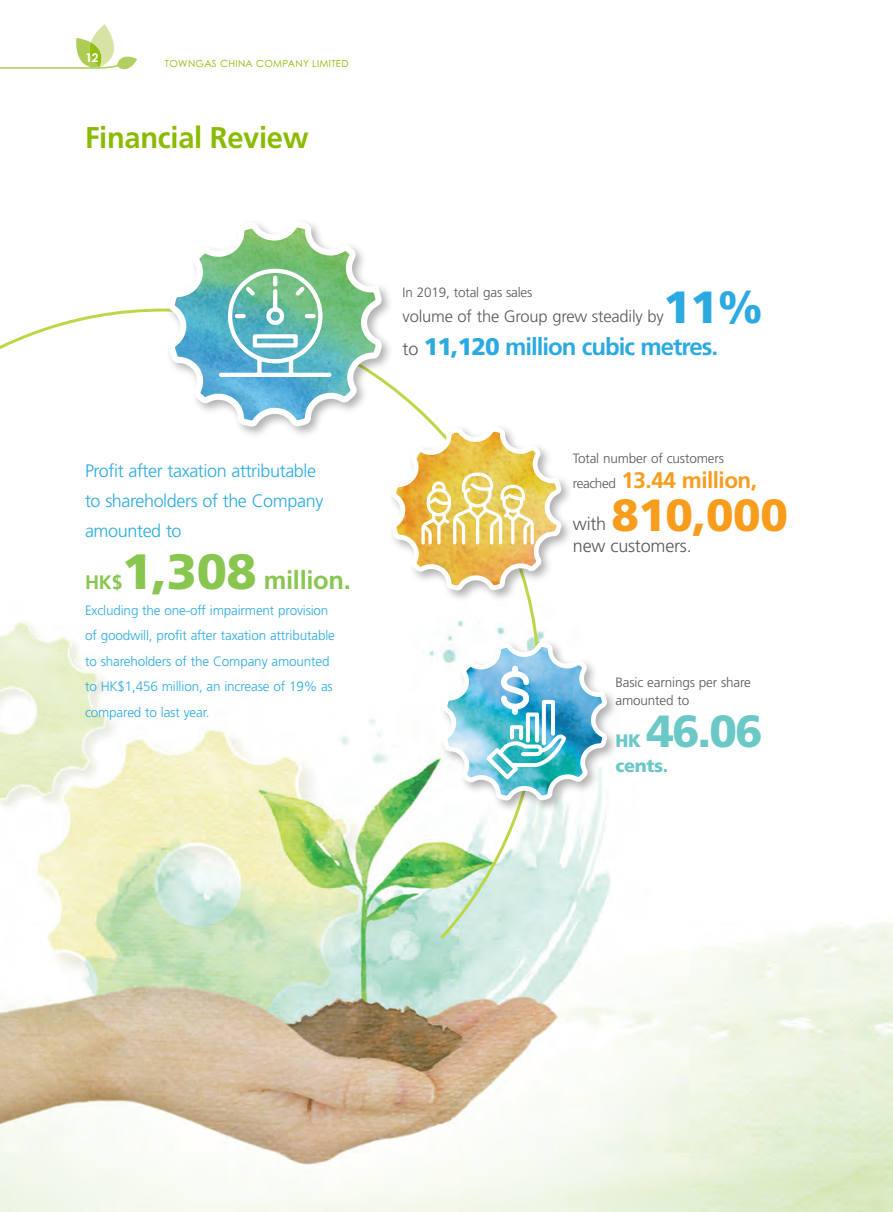
<style>
.page{position:relative;width:893px;height:1212px;background:#fff}
.page>*{position:absolute;margin:0;border:0;box-sizing:border-box;transform-origin:0 0}
.Body_Text{font:900 45px "Frutiger LT Std";letter-spacing:-.01em;color:#f89c1c}
.Body_Text-2{font:900 45px "Frutiger LT Std";color:#6ac8c7}
.Body_Text-3{font:900 45px "Frutiger LT Std";color:#2baae1}
.t1{font:700 30px "Frutiger LT Std";letter-spacing:-.01em;color:#8bbb00}
.Body_Text-4{font:700 25.5px "Frutiger LT Std";letter-spacing:-.01em;color:#89c64f}
.Heading_1{font:700 24px "Frutiger LT Std";letter-spacing:-.04em;color:#2baae1}
.Heading_1-2{font:700 22.5px "Frutiger LT Std";letter-spacing:-.02em;color:#f89c1c}
.Body_Text-5{font:700 19.5px "Frutiger LT Std";color:#89c64f}
.Body_Text-6{font:300 18px/30px "Frutiger LT Std";letter-spacing:-.02em;color:#2baae1}
.Body_Text-7{font:300 18px "Frutiger LT Std";letter-spacing:-.01em;color:#57585a}
.Body_Text-8{font:900 18px "Frutiger LT Std";letter-spacing:-.02em;color:#6ac8c7}
.Body_Text-9{font:300 16.5px "Frutiger LT Std";letter-spacing:-.01em;color:#57585a}
.Body_Text-10{font:300 13.5px/25.5px "Frutiger LT Std";letter-spacing:-.01em;color:#2baae1}
.Body_Text-11{font:300 13.5px "Frutiger LT Std";letter-spacing:-.01em;color:#57585a}
.t2{font:700 12px "Century Gothic Pro";color:#fff}
.t3{font:9.75px "Century Gothic Pro";letter-spacing:.035em;color:#8bbb00}
.s1{font-weight:900;font-size:49.5px}
.s2{font-weight:300;font-size:18px;color:#57585a}
.s3{font-weight:900}
.s4{font-weight:300;font-size:13.5px;color:#57585a}
</style>
<div class="page">
<img style="left:0;top:813px;width:893px;height:399px">
<svg style="left:0;top:24px;width:137px;height:46px"></svg>
<svg style="left:0;top:308px;width:387px;height:634px"></svg>
<svg style="left:164px;top:222px;width:223px;height:312px"></svg>
<svg style="left:387px;top:294px;width:178px;height:918px"></svg>
<div style="left:439px;top:639px;width:180px;height:174px;background:#231f20;opacity:.35"></div>
<svg style="left:439px;top:294px;width:172px;height:510px"></svg>
<svg style="left:217px;top:267px;width:117px;height:112px"></svg>
<svg style="left:421px;top:473px;width:113px;height:71px"></svg>
<svg style="left:487px;top:665px;width:79px;height:114px"></svg>
<p class="t2" style="left:85px;top:50px;width:15px">12</p>
<p class="t3" style="left:165px;top:58px;width:185px">TOWNGAS CHINA COMPANY LIMITED</p>
<p class="t1" style="left:85px;top:120px;width:225px">Financial Review</p>
<p class="Body_Text-6" style="left:85px;top:456px;width:240px">Profit after taxation attributable to shareholders of the Company amounted to</p>
<p class="Body_Text-5" style="left:85px;top:571px;width:39px">HK$</p>
<p class="Body_Text-4" style="left:122px;top:566px;width:230px"><span class="s1">1,308</span> million.</p>
<p class="Body_Text-10" style="left:85px;top:598px;width:251px">Excluding the one-off impairment provision of goodwill, profit after taxation attributable to shareholders of the Company amounted to HK$1,456 million, an increase of 19% as compared to last year.</p>
<p class="Body_Text-11" style="left:403px;top:284px;width:131px">In 2019, total gas sales</p>
<p class="Body_Text-9" style="left:403px;top:307px;width:263px">volume of the Group grew steadily by</p>
<p class="Body_Text-3" style="left:663px;top:280px;width:101px">11%</p>
<p class="Heading_1" style="left:403px;top:332px;width:317px"><span class="s2">to</span> <span class="s3">11,120</span> million cubic metres.</p>
<p class="Body_Text-11" style="left:573px;top:450px;width:152px">Total number of customers</p>
<p class="Heading_1-2" style="left:573px;top:467px;width:186px"><span class="s4">reached</span> 13.44 million,</p>
<p class="Body_Text-7" style="left:573px;top:513px;width:35px">with</p>
<p class="Body_Text" style="left:611px;top:488px;width:178px">810,000</p>
<p class="Body_Text-7" style="left:573px;top:536px;width:120px">new customers.</p>
<p class="Body_Text-11" style="left:615px;top:674px;width:137px">Basic earnings per share</p>
<p class="Body_Text-11" style="left:615px;top:692px;width:75px">amounted to</p>
<p class="Body_Text-8" style="left:615px;top:729px;width:27px">HK</p>
<p class="Body_Text-2" style="left:646px;top:704px;width:118px">46.06</p>
<p class="Body_Text-8" style="left:615px;top:755px;width:54px">cents.</p>
</div>
